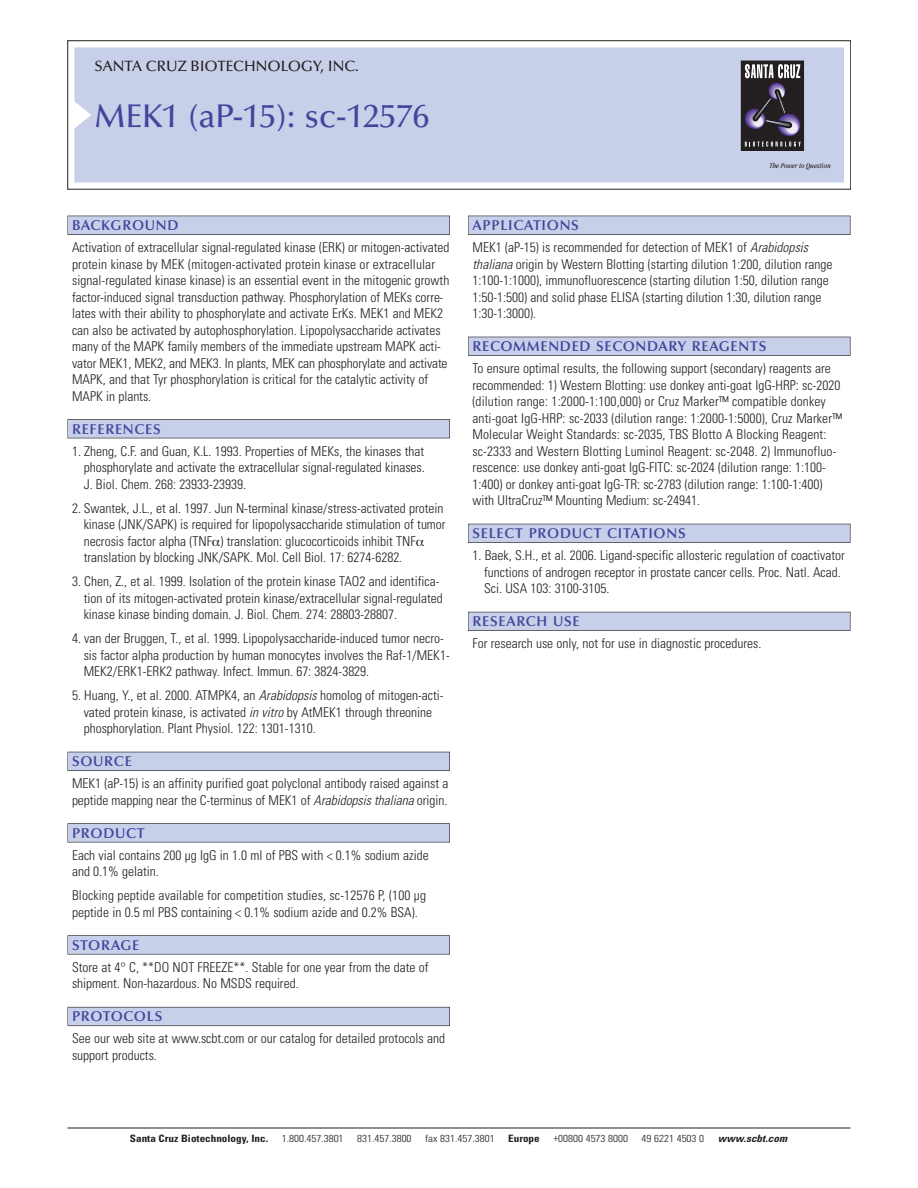
<style>
.page{position:relative;width:918px;height:1188px;background:#fff}
.page>*{position:absolute;margin:0;border:0;box-sizing:border-box;transform-origin:0 0}
.t1{font:500 33px "Optima";color:#41459c}
.t2{font:500 15px "Optima";color:#231f20}
.t3{font:600 14.25px "Optima";letter-spacing:.05em;color:#41459c}
.t4{font:300 condensed 13.5px/16.5px "Univers";color:#231f20}
.t5{font:300 condensed 10.2px "Univers";color:#231f20;scale:1.1 1}
.t6{font:700 condensed 10.2px "Univers";color:#231f20;scale:1.1 1}
.t7{font:italic 700 condensed 10.2px "Univers";color:#231f20;scale:1.1 1}
.t8{font:italic condensed 7.5px "Garamond";color:#231f20}
.s1{font-style:italic}
</style>
<div class="page">
<div style="left:74px;top:47px;width:770px;height:135px;background:#c7cfe9"></div>
<div style="left:741px;top:61px;width:62px;height:89px;background:#231f20"></div>
<div style="left:741px;top:61px;width:63px;height:90px;border:1px solid #231f20"></div>
<svg style="left:741px;top:64px;width:64px;height:83px"></svg>
<div style="left:68px;top:216px;width:382px;height:19px;background:#64636a"></div>
<div style="left:68px;top:216px;width:381px;height:18px;background:#c7cfe9"></div>
<div style="left:68px;top:419px;width:382px;height:19px;background:#64636a"></div>
<div style="left:68px;top:420px;width:381px;height:18px;background:#c7cfe9"></div>
<div style="left:68px;top:752px;width:382px;height:19px;background:#63636c"></div>
<div style="left:68px;top:752px;width:381px;height:18px;background:#c7cfe9"></div>
<div style="left:68px;top:823px;width:382px;height:19px;background:#6b696e"></div>
<div style="left:68px;top:824px;width:381px;height:18px;background:#c7cfe9"></div>
<svg style="left:68px;top:935px;width:382px;height:20px"></svg>
<div style="left:68px;top:936px;width:381px;height:18px;background:#c7cfe9"></div>
<div style="left:68px;top:1007px;width:382px;height:19px;background:#717380"></div>
<div style="left:68px;top:1007px;width:381px;height:18px;background:#c7cfe9"></div>
<div style="left:468px;top:216px;width:382px;height:19px;background:#64636a"></div>
<div style="left:468px;top:216px;width:382px;height:18px;background:#c7cfe9"></div>
<div style="left:468px;top:337px;width:382px;height:19px;background:#62626a"></div>
<div style="left:468px;top:337px;width:382px;height:18px;background:#c7cfe9"></div>
<div style="left:468px;top:524px;width:382px;height:19px;background:#63636c"></div>
<div style="left:468px;top:524px;width:382px;height:18px;background:#c7cfe9"></div>
<div style="left:468px;top:612px;width:382px;height:19px;background:#63646e"></div>
<div style="left:468px;top:612px;width:382px;height:18px;background:#c7cfe9"></div>
<hr style="left:68px;top:1128px;width:782px;height:1px;background:#231f20">
<p class="t2" style="left:94px;top:60px;width:266px">SANTA CRUZ BIOTECHNOLOGY, INC.</p>
<h1 class="t1" style="left:94px;top:102px;width:336px">MEK1 (aP-15): sc-12576</h1>
<p class="t3" style="left:72px;top:219px;width:108px">BACKGROUND</p>
<p class="t4" style="left:72px;top:240px;width:379px">Activation of extracellular signal-regulated kinase (ERK) or mitogen-activated protein kinase by MEK (mitogen-activated protein kinase or extracellular signal-regulated kinase kinase) is an essential event in the mitogenic growth factor-induced signal transduction pathway. Phosphorylation of MEKs corre&shy;lates with their ability to phosphorylate and activate ErKs. MEK1 and MEK2 can also be activated by autophosphorylation. Lipopolysaccharide activates many of the MAPK family members of the immediate upstream MAPK acti&shy;vator MEK1, MEK2, and MEK3. In plants, MEK can phosphorylate and activate MAPK, and that Tyr phosphorylation is critical for the catalytic activity of MAPK in plants.</p>
<p class="t3" style="left:72px;top:423px;width:90px">REFERENCES</p>
<p class="t4" style="left:84px;top:444px;width:343px;text-align:justify;text-indent:-12px">1. Zheng, C.F. and Guan, K.L. 1993. Properties of MEKs, the kinases that phosphorylate and activate the extracellular signal-regulated kinases.<br>J. Biol. Chem. 268: 23933-23939.</p>
<p class="t4" style="left:84px;top:501px;width:364px;text-indent:-12px">2. Swantek, J.L., et al. 1997. Jun N-terminal kinase/stress-activated protein kinase (JNK/SAPK) is required for lipopolysaccharide stimulation of tumor necrosis factor alpha (TNF ) translation: glucocorticoids inhibit TNF translation by blocking JNK/SAPK. Mol. Cell Biol. 17: 6274-6282.</p>
<p class="t4" style="left:84px;top:574px;width:361px;text-indent:-12px">3. Chen, Z., et al. 1999. Isolation of the protein kinase TAO2 and identifica&shy;tion of its mitogen-activated protein kinase/extracellular signal-regulated kinase kinase binding domain. J. Biol. Chem. 274: 28803-28807.</p>
<p class="t4" style="left:84px;top:631px;width:368px;text-indent:-12px">4. van der Bruggen, T., et al. 1999. Lipopolysaccharide-induced tumor necro&shy;sis factor alpha production by human monocytes involves the Raf-1/MEK1-<br>MEK2/ERK1-ERK2 pathway. Infect. Immun. 67: 3824-3829.</p>
<p class="t4" style="left:84px;top:688px;width:361px;text-indent:-12px">5. Huang, Y., et al. 2000. ATMPK4, an <span class="s1">Arabidopsis</span>homolog of mitogen-acti&shy;vated protein kinase, is activated <span class="s1">in vitro</span>by AtMEK1 through threonine phosphorylation. Plant Physiol. 122: 1301-1310.</p>
<p class="t3" style="left:72px;top:755px;width:61px">SOURCE</p>
<p class="t4" style="left:72px;top:777px;width:378px">MEK1 (aP-15) is an affinity purified goat polyclonal antibody raised against a peptide mapping near the C-terminus of MEK1 of <span class="s1">Arabidopsis thaliana</span>origin.</p>
<p class="t3" style="left:72px;top:827px;width:74px">PRODUCT</p>
<p class="t4" style="left:72px;top:848px;width:358px">Each vial contains 200 µg IgG in 1.0 ml of PBS with &lt; 0.1% sodium azide and 0.1% gelatin.</p>
<p class="t4" style="left:72px;top:889px;width:356px">Blocking peptide available for competition studies, sc-12576 P, (100 µg peptide in 0.5 ml PBS containing &lt; 0.1% sodium azide and 0.2% BSA).</p>
<p class="t3" style="left:72px;top:939px;width:69px">STORAGE</p>
<p class="t4" style="left:72px;top:960px;width:358px">Store at 4° C, **DO NOT FREEZE**. Stable for one year from the date of shipment. Non-hazardous. No MSDS required.</p>
<p class="t3" style="left:72px;top:1011px;width:92px">PROTOCOLS</p>
<p class="t4" style="left:72px;top:1032px;width:375px">See our web site at www.scbt.com or our catalog for detailed protocols and support products.</p>
<p class="t8" style="left:769px;top:163px;width:63px">The Power to Question</p>
<p class="t3" style="left:473px;top:219px;width:108px">APPLICATIONS</p>
<p class="t4" style="left:473px;top:240px;width:362px">MEK1 (aP-15) is recommended for detection of MEK1 of <span class="s1">Arabidopsis thaliana</span>origin by Western Blotting (starting dilution 1:200, dilution range 1:100-1:1000), immunofluorescence (starting dilution 1:50, dilution range 1:50-1:500) and solid phase ELISA (starting dilution 1:30, dilution range 1:30-1:3000).</p>
<p class="t3" style="left:473px;top:340px;width:295px">RECOMMENDED SECONDARY REAGENTS</p>
<p class="t4" style="left:473px;top:361px;width:371px">To ensure optimal results, the following support (secondary) reagents are recommended: 1) Western Blotting: use donkey anti-goat IgG-HRP: sc-2020 (dilution range: 1:2000-1:100,000) or Cruz Marker™ compatible donkey anti-goat IgG-HRP: sc-2033 (dilution range: 1:2000-1:5000), Cruz Marker™ Molecular Weight Standards: sc-2035, TBS Blotto A Blocking Reagent: sc-2333 and Western Blotting Luminol Reagent: sc-2048. 2) Immunofluo&shy;rescence: use donkey anti-goat IgG-FITC: sc-2024 (dilution range: 1:100- 1:400) or donkey anti-goat IgG-TR: sc-2783 (dilution range: 1:100-1:400) with UltraCruz™ Mounting Medium: sc-24941.</p>
<p class="t3" style="left:473px;top:527px;width:215px">SELECT PRODUCT CITATIONS</p>
<p class="t4" style="left:484px;top:549px;width:362px;text-indent:-12px">1. Baek, S.H., et al. 2006. Ligand-specific allosteric regulation of coactivator functions of androgen receptor in prostate cancer cells. Proc. Natl. Acad.<br>Sci. USA 103: 3100-3105.</p>
<p class="t3" style="left:473px;top:615px;width:109px">RESEARCH USE</p>
<p class="t4" style="left:473px;top:637px;width:290px">For research use only, not for use in diagnostic procedures.</p>
<p class="t6" style="left:130px;top:1135px;width:127px">Santa Cruz Biotechnology, Inc.</p>
<p class="t5" style="left:282px;top:1135px;width:58px">1.800.457.3801</p>
<p class="t5" style="left:357px;top:1135px;width:51px">831.457.3800</p>
<p class="t5" style="left:425px;top:1135px;width:65px">fax 831.457.3801</p>
<p class="t6" style="left:508px;top:1135px;width:30px">Europe</p>
<p class="t5" style="left:553px;top:1135px;width:69px">+00800 4573 8000</p>
<p class="t5" style="left:642px;top:1135px;width:58px">49 6221 4503 0</p>
<p class="t7" style="left:718px;top:1135px;width:67px">www.scbt.com</p>
</div>
